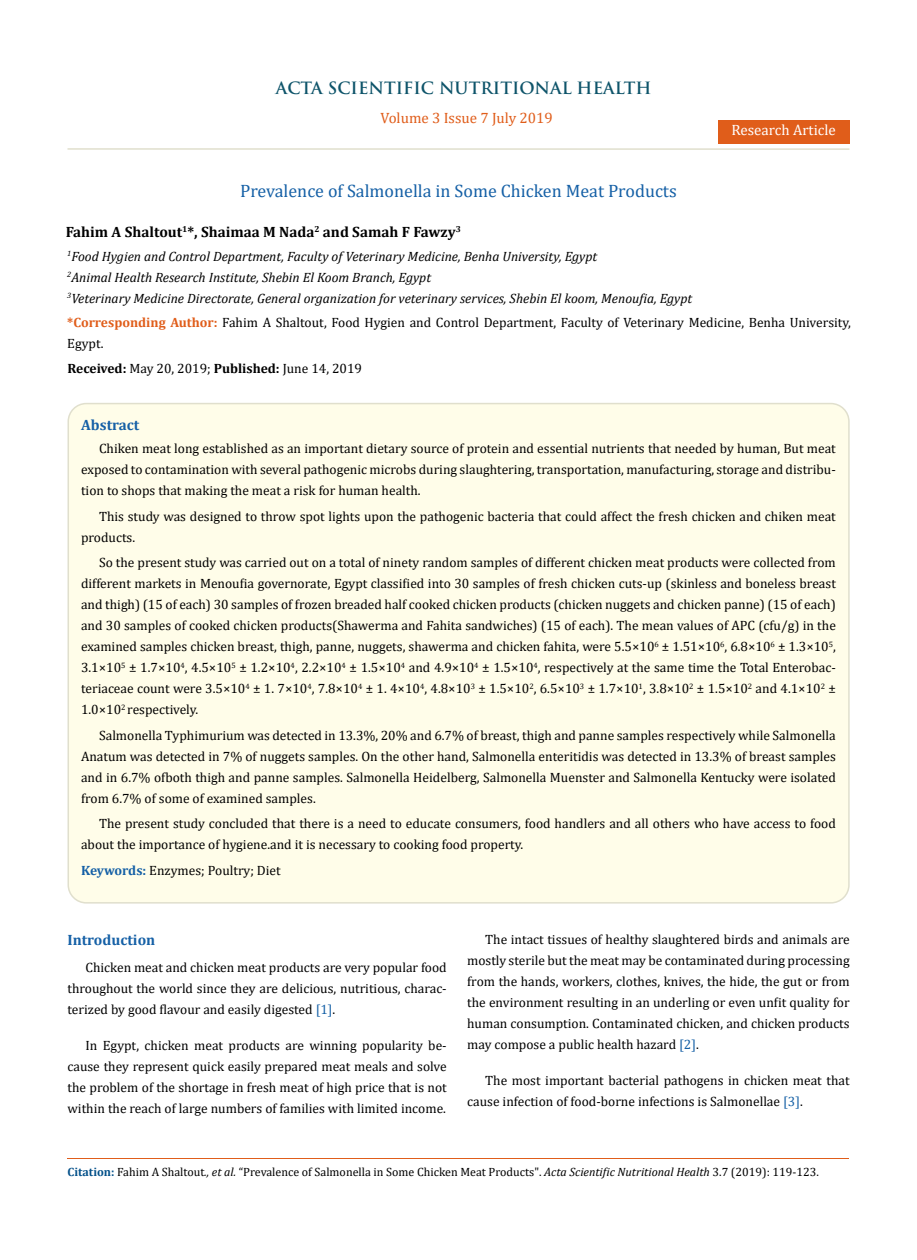
<style>
.page{position:relative;width:917px;height:1260px;background:#fff}
.page>*{position:absolute;margin:0;border:0;box-sizing:border-box;transform-origin:0 0}
.t1{font:18px "Cambria";color:#1560a6}
.t2{font:700 16.5px "Trajan Pro";color:#0e546a}
.t3{font:700 15px "Cambria";color:#000}
.t4{font:15px "Cambria";color:#e05d1a}
.t5{font:700 15px "Cambria";color:#1560a6}
.t6{font:15px "Cambria";color:#fff}
.t7{font:13.5px/21px "Cambria";color:#000;text-align:justify}
.t8{font:italic 13.5px/21px "Cambria";color:#000}
.t9{font:12px "Cambria";color:#000}
.s1{font-weight:700;color:#e05d1a}
.s2{font-weight:700}
.s3{font-weight:700;color:#1560a6}
.s4{color:#1560a6}
.s5{font-weight:700;color:#035089}
.s6{font-style:italic}
</style>
<div class="page">
<div style="left:717px;top:120px;width:132px;height:23px;background:#e05d1a"></div>
<div style="left:68px;top:404px;width:780px;height:499px;background:#fffde9;border-radius:18px"></div>
<hr style="left:67px;top:1158px;width:782px;height:1px;background:#e05d1a">
<hr style="left:67px;top:148px;width:782px;height:2px;background:#e0dfcd">
<p class="t2" style="left:276px;top:77px;width:377px">ACTA SCIENTIFIC NUTRITIONAL HEALTH</p>
<p class="t4" style="left:380px;top:109px;width:174px">Volume 3 Issue 7 July 2019</p>
<p class="t6" style="left:731px;top:121px;width:106px">Research Article</p>
<h1 class="t1" style="left:240px;top:180px;width:438px">Prevalence of Salmonella in Some Chicken Meat Products</h1>
<p class="t3" style="left:66px;top:221px;width:396px">Fahim A Shaltout<sup>1</sup>*, Shaimaa M Nada<sup>2</sup> and Samah F Fawzy<sup>3</sup></p>
<p class="t8" style="left:67px;top:245px;width:626px"><sup>1</sup>Food Hygien and Control Department, Faculty of Veterinary Medicine, Benha University, Egypt<br><sup>2</sup>Animal Health Research Institute, Shebin El Koom Branch, Egypt<br><sup>3</sup>Veterinary Medicine Directorate, General organization for veterinary services, Shebin El koom, Menoufia, Egypt</p>
<p class="t7" style="left:67px;top:312px;width:785px"><span class="s1">*Corresponding Author:</span> Fahim A Shaltout, Food Hygien and Control Department, Faculty of Veterinary Medicine, Benha University,<br>Egypt.</p>
<p class="t7" style="left:67px;top:358px;width:296px"><span class="s2">Received:</span> May 20, 2019; <span class="s2">Published:</span> June 14, 2019</p>
<p class="t5" style="left:81px;top:414px;width:60px">Abstract</p>
<p class="t7" style="left:81px;top:438px;width:756px;text-indent:18px">Chiken meat long established as an important dietary source of protein and essential nutrients that needed by human, But meat exposed to contamination with several pathogenic microbs during slaughtering, transportation, manufacturing, storage and distribu&shy;tion to shops that making the meat a risk for human health.</p>
<p class="t7" style="left:81px;top:506px;width:756px;text-indent:18px">This study was designed to throw spot lights upon the pathogenic bacteria that could affect the fresh chicken and chiken meat products.</p>
<p class="t7" style="left:81px;top:552px;width:756px;text-indent:18px">So the present study was carried out on a total of ninety random samples of different chicken meat products were collected from different markets in Menoufia governorate, Egypt classified into 30 samples of fresh chicken cuts-up (skinless and boneless breast and thigh) (15 of each) 30 samples of frozen breaded half cooked chicken products (chicken nuggets and chicken panne) (15 of each) and 30 samples of cooked chicken products(Shawerma and Fahita sandwiches) (15 of each). The mean values of APC (cfu/g) in the examined samples chicken breast, thigh, panne, nuggets, shawerma and chicken fahita, were 5.5×10<sup>6</sup> ± 1.51×10<sup>6</sup>, 6.8×10<sup>6</sup> ± 1.3×10<sup>5</sup>, 3.1×10<sup>5</sup> ± 1.7×10<sup>4</sup>, 4.5×10<sup>5</sup> ± 1.2×10<sup>4</sup>, 2.2×10<sup>4</sup> ± 1.5×10<sup>4</sup> and 4.9×10<sup>4</sup> ± 1.5×10<sup>4</sup>, respectively at the same time the Total Enterobac&shy;teriaceae count were 3.5×10<sup>4</sup> ± 1. 7×10<sup>4</sup>, 7.8×10<sup>4</sup> ± 1. 4×10<sup>4</sup>, 4.8×10<sup>3</sup> ± 1.5×10<sup>2</sup>, 6.5×10<sup>3</sup> ± 1.7×10<sup>1</sup>, 3.8×10<sup>2</sup> ± 1.5×10<sup>2</sup> and 4.1×10<sup>2</sup> ± 1.0×10<sup>2</sup> respectively.</p>
<p class="t7" style="left:81px;top:725px;width:756px;text-indent:18px">Salmonella Typhimurium was detected in 13.3%, 20% and 6.7% of breast, thigh and panne samples respectively while Salmonella Anatum was detected in 7% of nuggets samples. On the other hand, Salmonella enteritidis was detected in 13.3% of breast samples and in 6.7% ofboth thigh and panne samples. Salmonella Heidelberg, Salmonella Muenster and Salmonella Kentucky were isolated from 6.7% of some of examined samples.</p>
<p class="t7" style="left:81px;top:813px;width:756px;text-indent:18px">The present study concluded that there is a need to educate consumers, food handlers and all others who have access to food about the importance of hygiene.and it is necessary to cooking food property.</p>
<p class="t7" style="left:81px;top:860px;width:201px"><span class="s3">Keywords:</span> Enzymes; Poultry; Diet</p>
<p class="t5" style="left:67px;top:930px;width:89px">Introduction</p>
<p class="t7" style="left:67px;top:957px;width:381px;text-indent:18px">Chicken meat and chicken meat products are very popular food throughout the world since they are delicious, nutritious, charac&shy;terized by good flavour and easily digested <span class="s4">[1]</span>.</p>
<p class="t7" style="left:67px;top:1035px;width:381px;text-indent:18px">In Egypt, chicken meat products are winning popularity be&shy;cause they represent quick easily prepared meat meals and solve the problem of the shortage in fresh meat of high price that is not within the reach of large numbers of families with limited income.</p>
<p class="t7" style="left:467px;top:929px;width:384px;text-indent:18px">The intact tissues of healthy slaughtered birds and animals are mostly sterile but the meat may be contaminated during processing from the hands, workers, clothes, knives, the hide, the gut or from the environment resulting in an underling or even unfit quality for human consumption. Contaminated chicken, and chicken products may compose a public health hazard <span class="s4">[2]</span>.</p>
<p class="t7" style="left:467px;top:1070px;width:384px;text-indent:18px">The most important bacterial pathogens in chicken meat that cause infection of food-borne infections is Salmonellae <span class="s4">[3]</span>.</p>
<p class="t9" style="left:67px;top:1165px;width:753px"><span class="s5">Citation:</span> Fahim A Shaltout<span class="s6">., et al.</span> “Prevalence of Salmonella in Some Chicken Meat Products". <span class="s6">Acta Scientific Nutritional Health</span> 3.7 (2019): 119-123.</p>
</div>
